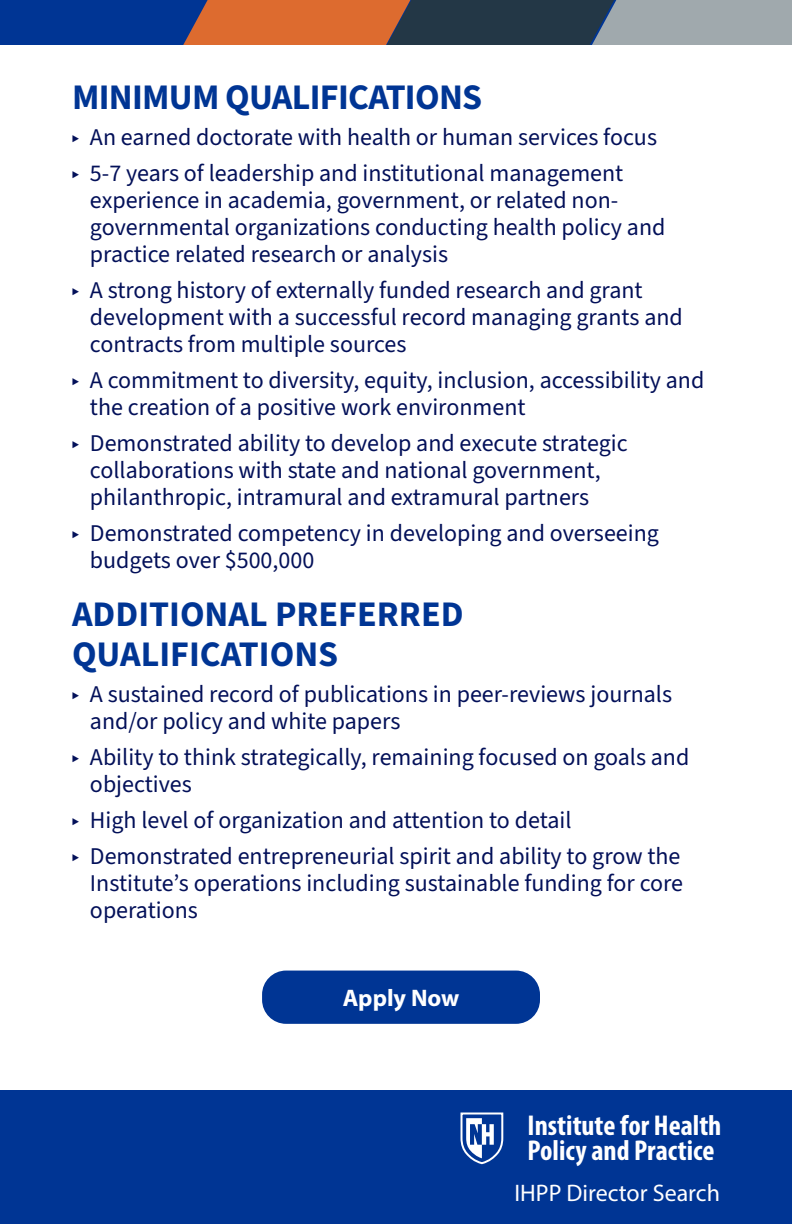
<style>
.page{position:relative;width:792px;height:1224px;background:#fff}
.page>*{position:absolute;margin:0;border:0;box-sizing:border-box;transform-origin:0 0}
.t1{font:700 36px/40px "Source Sans 3";color:#003594}
.t2{font:700 36px "Source Sans 3";letter-spacing:-.02em;color:#003594}
.t3{font:700 condensed 28.8px/25px "Myriad Pro";color:#fff}
.t4{font:24px/27px "Source Sans 3";color:#031059}
.t5{font:24px "Myriad Pro";color:#fff}
.t6{font:700 24px "Myriad Pro";color:#fff}
</style>
<div class="page">
<div style="left:0;top:1090px;width:792px;height:134px;background:#003594"></div>
<div style="left:0;top:0;width:779px;height:45px;background:#003594"></div>
<svg style="left:183px;top:0;width:609px;height:45px;background:#866b60"></svg>
<div style="left:262px;top:971px;width:278px;height:53px;background:#003594;border-radius:24px"></div>
<svg style="left:460px;top:1112px;width:44px;height:53px"></svg>
<h1 class="t2" style="left:72px;top:73px;width:412px">MINIMUM QUALIFICATIONS</h1>
<p class="t4" style="left:72px;top:120px;width:587px;line-height:36px">‣ An earned doctorate with health or human services focus ‣ 5-7 years of leadership and institutional management</p>
<p class="t4" style="left:90px;top:187px;width:577px">experience in academia, government, or related non&shy;governmental organizations conducting health policy and practice related research or analysis</p>
<p class="t4" style="left:90px;top:277px;width:594px;text-indent:-18px">‣ A strong history of externally funded research and grant development with a successful record managing grants and contracts from multiple sources</p>
<p class="t4" style="left:90px;top:367px;width:616px;text-indent:-18px">‣ A commitment to diversity, equity, inclusion, accessibility and the creation of a positive work environment</p>
<p class="t4" style="left:90px;top:430px;width:539px;text-indent:-18px">‣ Demonstrated ability to develop and execute strategic collaborations with state and national government, philanthropic, intramural and extramural partners</p>
<p class="t4" style="left:90px;top:520px;width:570px;text-indent:-18px">‣ Demonstrated competency in developing and overseeing budgets over $500,000</p>
<h1 class="t1" style="left:72px;top:595px;width:393px">ADDITIONAL PREFERRED<br>QUALIFICATIONS</h1>
<p class="t4" style="left:90px;top:681px;width:584px;text-indent:-18px">‣ A sustained record of publications in peer-reviews journals and/or policy and white papers</p>
<p class="t4" style="left:90px;top:744px;width:601px;text-indent:-18px">‣ Ability to think strategically, remaining focused on goals and objectives</p>
<p class="t4" style="left:72px;top:803px;width:610px;line-height:36px">‣ High level of organization and attention to detail<br>‣ Demonstrated entrepreneurial spirit and ability to grow the</p>
<p class="t4" style="left:90px;top:870px;width:595px">Institute’s operations including sustainable funding for core operations</p>
<p class="t6" style="left:343px;top:982px;width:118px">Apply Now</p>
<p class="t3" style="left:528px;top:1112px;width:195px">Institute for Health<br>Policy and Practice</p>
<p class="t5" style="left:515px;top:1178px;width:207px">IHPP Director Search</p>
</div>
